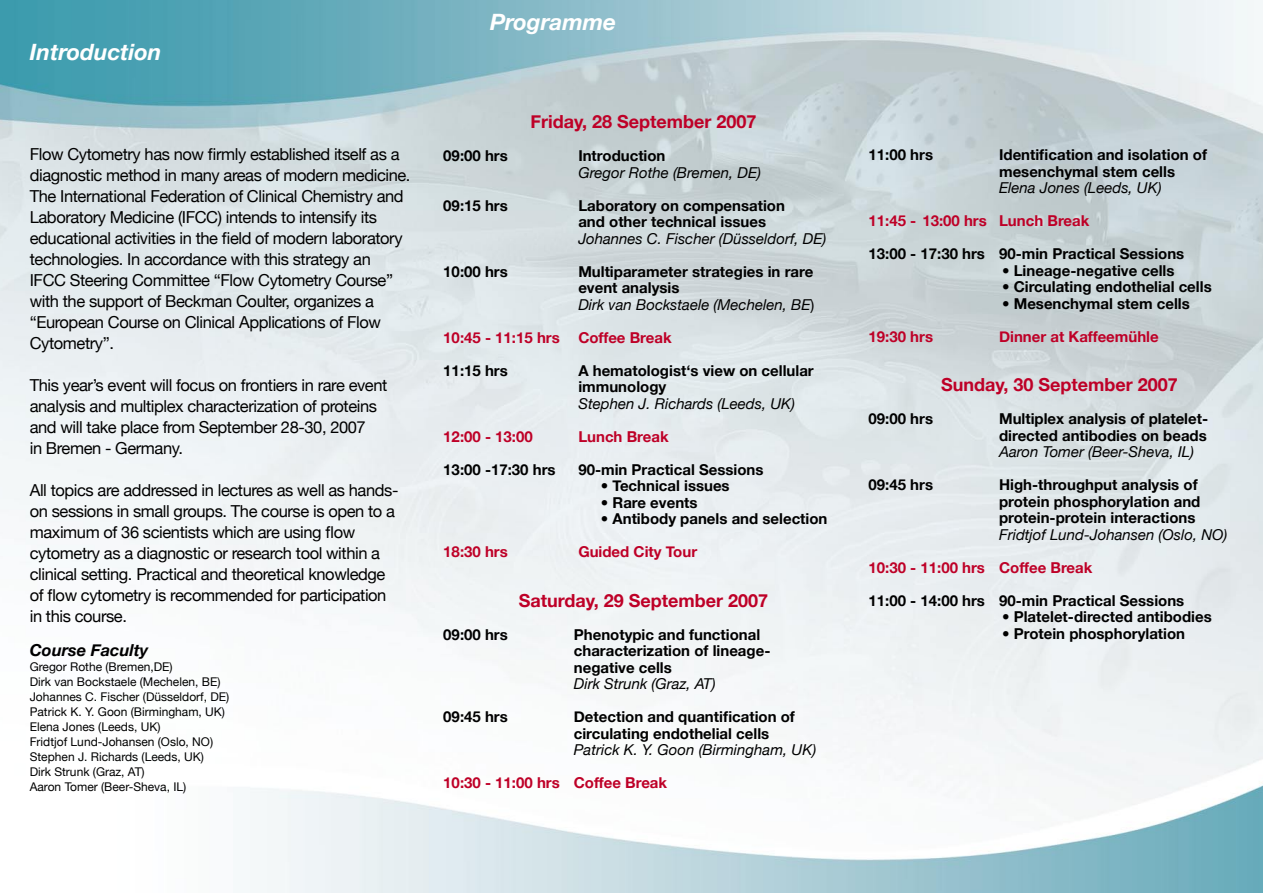
<style>
.page{position:relative;width:1263px;height:893px;background:#fff}
.page>*{position:absolute;margin:0;border:0;box-sizing:border-box;transform-origin:0 0}
.t1{font:italic 700 22.5px "Helvetica Neue";color:#fff}
.t2{font:700 18px "Helvetica Neue";color:#be0027}
.t3{font:16.5px/21px "Helvetica Neue";letter-spacing:-.025em;color:#000}
.t4{font:italic 700 16.5px "Helvetica Neue";color:#000}
.t5{font:700 15px/16.5px "Helvetica Neue";color:#000}
.t6{font:italic 15px "Helvetica Neue";color:#000}
.t7{font:700 15px "Helvetica Neue";color:#be0027}
.t8{font:12px "Helvetica Neue";color:#000}
.s1{font-style:normal}
</style>
<div class="page">
<img style="left:0;top:0;width:1263px;height:893px">
<p class="t1" style="left:30px;top:38px;width:133px">Introduction</p>
<p class="t3" style="left:30px;top:144px;width:371px">Flow Cytometry has now firmly established itself as a</p>
<p class="t3" style="left:30px;top:165px;width:382px">diagnostic method in many areas of modern medicine.</p>
<p class="t3" style="left:30px;top:186px;width:375px">The International Federation of Clinical Chemistry and Laboratory Medicine (IFCC) intends to intensify its educational activities in the field of modern laboratory technologies. In accordance with this strategy an IFCC Steering Committee “Flow Cytometry Course” with the support of Beckman Coulter, organizes a “European Course on Clinical Applications of Flow Cytometry”.</p>
<p class="t3" style="left:30px;top:375px;width:359px">This year’s event will focus on frontiers in rare event analysis and multiplex characterization of proteins</p>
<p class="t3" style="left:30px;top:417px;width:338px">and will take place from September 28-30, 2007</p>
<p class="t3" style="left:30px;top:438px;width:155px">in Bremen - Germany.</p>
<p class="t3" style="left:30px;top:480px;width:370px">All topics are addressed in lectures as well as hands&shy;on sessions in small groups. The course is open to a maximum of 36 scientists which are using flow</p>
<p class="t3" style="left:30px;top:543px;width:352px">cytometry as a diagnostic or research tool within a</p>
<p class="t3" style="left:30px;top:564px;width:357px">clinical setting. Practical and theoretical knowledge</p>
<p class="t3" style="left:30px;top:585px;width:358px">of flow cytometry is recommended for participation</p>
<p class="t3" style="left:30px;top:606px;width:99px">in this course.</p>
<p class="t4" style="left:30px;top:640px;width:120px">Course Faculty</p>
<p class="t8" style="left:30px;top:660px;width:144px">Gregor Rothe (Bremen,DE)</p>
<p class="t8" style="left:30px;top:675px;width:192px">Dirk van Bockstaele (Mechelen, BE)</p>
<p class="t8" style="left:30px;top:690px;width:201px">Johannes C. Fischer (Düsseldorf, DE)</p>
<p class="t8" style="left:30px;top:705px;width:197px">Patrick K. Y. Goon (Birmingham, UK)</p>
<p class="t8" style="left:30px;top:720px;width:132px">Elena Jones (Leeds, UK)</p>
<p class="t8" style="left:30px;top:735px;width:185px">Fridtjof Lund-Johansen (Oslo, NO)</p>
<p class="t8" style="left:30px;top:750px;width:176px">Stephen J. Richards (Leeds, UK)</p>
<p class="t8" style="left:30px;top:765px;width:116px">Dirk Strunk (Graz, AT)</p>
<p class="t8" style="left:30px;top:780px;width:158px">Aaron Tomer (Beer-Sheva, IL)</p>
<p class="t1" style="left:490px;top:8px;width:127px">Programme</p>
<p class="t2" style="left:530px;top:111px;width:228px">Friday, 28 September 2007</p>
<p class="t5" style="left:443px;top:147px;width:66px">09:00 hrs</p>
<p class="t5" style="left:578px;top:147px;width:89px">Introduction</p>
<p class="t6" style="left:578px;top:163px;width:184px">Gregor Rothe (Bremen, DE)</p>
<p class="t5" style="left:443px;top:197px;width:66px">09:15 hrs</p>
<p class="t5" style="left:578px;top:197px;width:208px">Laboratory on compensation</p>
<p class="t5" style="left:578px;top:213px;width:189px">and other technical issues</p>
<p class="t6" style="left:578px;top:229px;width:250px">Johannes C. Fischer (Düsseldorf, DE)</p>
<p class="t5" style="left:443px;top:263px;width:66px">10:00 hrs</p>
<p class="t5" style="left:578px;top:263px;width:236px">Multiparameter strategies in rare</p>
<p class="t5" style="left:578px;top:279px;width:103px">event analysis</p>
<p class="t6" style="left:578px;top:295px;width:238px">Dirk van Bockstaele (Mechelen, BE<span class="s1">)</span></p>
<p class="t7" style="left:443px;top:328px;width:230px">10:45 - 11:15 hrs Coffee Break</p>
<p class="t5" style="left:443px;top:362px;width:66px">11:15 hrs</p>
<p class="t5" style="left:578px;top:362px;width:237px">A hematologist‘s view on cellular immunology</p>
<p class="t6" style="left:578px;top:394px;width:218px">Stephen J. Richards (Leeds, UK)</p>
<p class="t7" style="left:443px;top:427px;width:91px">12:00 - 13:00</p>
<p class="t7" style="left:578px;top:427px;width:92px">Lunch Break</p>
<p class="t5" style="left:443px;top:461px;width:114px">13:00 -17:30 hrs</p>
<p class="t5" style="left:578px;top:461px;width:187px">90-min Practical Sessions</p>
<p class="t5" style="left:601px;top:477px;width:130px">• Technical issues</p>
<p class="t5" style="left:601px;top:494px;width:98px">• Rare events</p>
<p class="t5" style="left:601px;top:510px;width:228px">• Antibody panels and selection</p>
<p class="t7" style="left:443px;top:543px;width:66px">18:30 hrs</p>
<p class="t7" style="left:578px;top:543px;width:120px">Guided City Tour</p>
<p class="t2" style="left:519px;top:589px;width:251px">Saturday, 29 September 2007</p>
<p class="t5" style="left:443px;top:626px;width:66px">09:00 hrs</p>
<p class="t5" style="left:574px;top:626px;width:198px">Phenotypic and functional characterization of lineage-</p>
<p class="t5" style="left:574px;top:659px;width:100px">negative cells</p>
<p class="t6" style="left:574px;top:675px;width:143px">Dirk Strunk (Graz, AT)</p>
<p class="t5" style="left:443px;top:708px;width:66px">09:45 hrs</p>
<p class="t5" style="left:574px;top:708px;width:223px">Detection and quantification of circulating endothelial cells</p>
<p class="t6" style="left:574px;top:741px;width:244px">Patrick K. Y. Goon (Birmingham, UK)</p>
<p class="t7" style="left:443px;top:774px;width:225px">10:30 - 11:00 hrs Coffee Break</p>
<p class="t5" style="left:868px;top:146px;width:66px">11:00 hrs</p>
<p class="t5" style="left:999px;top:146px;width:209px">Identification and isolation of mesenchymal stem cells</p>
<p class="t6" style="left:999px;top:179px;width:164px">Elena Jones (Leeds, UK)</p>
<p class="t7" style="left:868px;top:212px;width:222px">11:45 - 13:00 hrs Lunch Break</p>
<p class="t5" style="left:868px;top:245px;width:317px">13:00 - 17:30 hrs 90-min Practical Sessions</p>
<p class="t5" style="left:1002px;top:262px;width:174px">• Lineage-negative cells</p>
<p class="t5" style="left:1002px;top:278px;width:211px">• Circulating endothelial cells</p>
<p class="t5" style="left:1002px;top:295px;width:189px">• Mesenchymal stem cells</p>
<p class="t7" style="left:868px;top:327px;width:66px">19:30 hrs</p>
<p class="t7" style="left:999px;top:327px;width:161px">Dinner at Kaffeemühle</p>
<p class="t2" style="left:941px;top:374px;width:238px">Sunday, 30 September 2007</p>
<p class="t5" style="left:868px;top:410px;width:66px">09:00 hrs</p>
<p class="t5" style="left:999px;top:410px;width:211px">Multiplex analysis of platelet-</p>
<p class="t5" style="left:999px;top:427px;width:209px">directed antibodies on beads</p>
<p class="t6" style="left:999px;top:443px;width:197px">Aaron Tomer (Beer-Sheva, IL)</p>
<p class="t5" style="left:868px;top:476px;width:66px">09:45 hrs</p>
<p class="t5" style="left:999px;top:476px;width:200px">High-throughput analysis of</p>
<p class="t5" style="left:999px;top:493px;width:203px">protein phosphorylation and</p>
<p class="t5" style="left:999px;top:509px;width:198px">protein-protein interactions</p>
<p class="t6" style="left:999px;top:525px;width:230px">Fridtjof Lund-Johansen (Oslo, NO)</p>
<p class="t7" style="left:868px;top:558px;width:225px">10:30 - 11:00 hrs Coffee Break</p>
<p class="t5" style="left:868px;top:592px;width:317px">11:00 - 14:00 hrs 90-min Practical Sessions</p>
<p class="t5" style="left:1002px;top:608px;width:211px">• Platelet-directed antibodies</p>
<p class="t5" style="left:1002px;top:625px;width:185px">• Protein phosphorylation</p>
</div>
